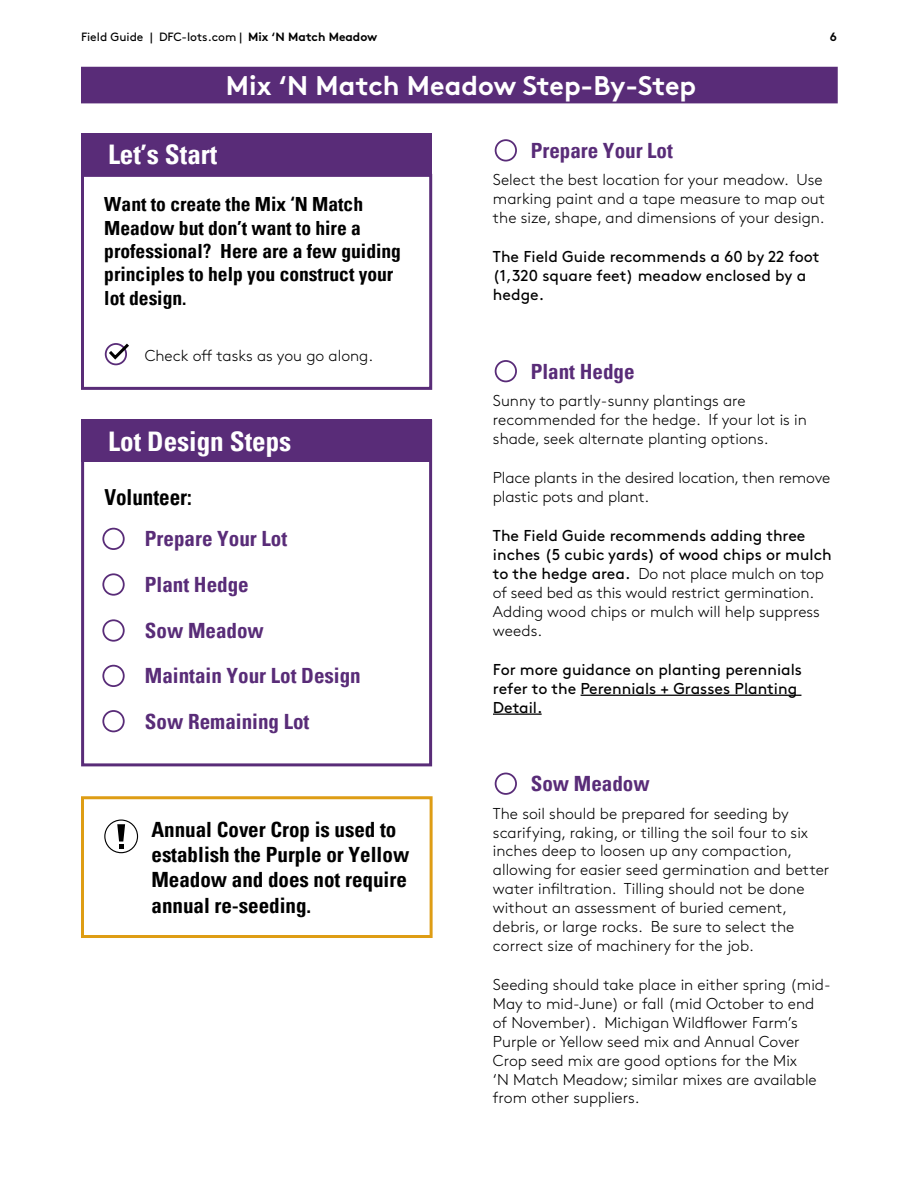
<style>
.page{position:relative;width:918px;height:1188px;background:#fff}
.page>*{position:absolute;margin:0;border:0;box-sizing:border-box;transform-origin:0 0}
.t1{font:700 27px "Brown Pro";color:#fff}
.t2{font:700 condensed 27px "Univers";color:#fff}
.t3{font:700 condensed 22.05px "Univers";color:#000;scale:.95 1}
.t4{font:700 condensed 21px/45.9px "Univers";color:#592c78}
.t5{font:700 condensed 21px/25.2px "Univers";color:#000}
.t6{font:700 condensed 19.5px/23.4px "Univers";color:#000}
.t7{font:300 15.75px/18.9px "Brown Pro";color:#000}
.t8{font:15.75px/18.9px "Brown Pro";color:#000}
.t9{font:12px "Brown Pro";color:#000}
.t10{font:700 12px "Brown Pro";color:#000}
.s1{font-weight:700}
.s2{font-weight:400}
</style>
<div class="page">
<div style="left:81px;top:67px;width:757px;height:36px;background:#592c78"></div>
<div style="left:495px;top:139px;width:22px;height:23px;border:2px solid #592c78;border-radius:50%"></div>
<div style="left:495px;top:360px;width:22px;height:22px;border:2px solid #592c78;border-radius:50%"></div>
<hr style="left:581px;top:695px;width:220px;height:1px;background:#000">
<hr style="left:493px;top:714px;width:49px;height:1px;background:#000">
<div style="left:495px;top:773px;width:22px;height:22px;border:2px solid #592c78;border-radius:50%"></div>
<div style="left:102px;top:665px;width:23px;height:22px;border:2px solid #592c78;border-radius:50%"></div>
<div style="left:102px;top:710px;width:23px;height:22px;border:2px solid #592c78;border-radius:50%"></div>
<div style="left:81px;top:420px;width:351px;height:346px;border:3px solid #592c78"></div>
<div style="left:102px;top:528px;width:23px;height:22px;border:2px solid #592c78;border-radius:50%"></div>
<div style="left:102px;top:573px;width:23px;height:23px;border:2px solid #592c78;border-radius:50%"></div>
<div style="left:81px;top:420px;width:351px;height:42px;background:#592c78"></div>
<div style="left:102px;top:619px;width:23px;height:23px;border:2px solid #592c78;border-radius:50%"></div>
<div style="left:81px;top:174px;width:351px;height:216px;border:3px solid #592c78"></div>
<div style="left:105px;top:343px;width:22px;height:22px;border:2px solid #592c78;border-radius:50%"></div>
<svg style="left:106px;top:343px;width:23px;height:19px"></svg>
<div style="left:81px;top:133px;width:351px;height:42px;background:#592c78"></div>
<div style="left:81px;top:796px;width:352px;height:142px;border:3px solid #de9d14"></div>
<div style="left:104px;top:820px;width:34px;height:33px;border:1px solid #000;border-radius:50%"></div>
<svg style="left:117px;top:824px;width:8px;height:25px"></svg>
<p class="t9" style="left:81px;top:28px;width:298px">Field Guide | DFC-lots.com | <span class="s1">Mix ‘N Match Meadow</span></p>
<p class="t10" style="left:830px;top:27px;width:9px">6</p>
<h1 class="t1" style="left:226px;top:64px;width:472px">Mix ‘N Match Meadow Step-By-Step</h1>
<h3 class="t4" style="left:531px;top:127px;width:144px">Prepare Your Lot</h3>
<p class="t7" style="left:493px;top:169px;width:334px">Select the best location for your meadow. Use marking paint and a tape measure to map out the size, shape, and dimensions of your design.</p>
<p class="t8" style="left:493px;top:246px;width:328px">The Field Guide recommends a 60 by 22 foot (1,320 square feet) meadow enclosed by a hedge.</p>
<h1 class="t2" style="left:108px;top:138px;width:111px">Let’s Start</h1>
<p class="t6" style="left:104px;top:192px;width:298px">Want to create the Mix ‘N Match<br>Meadow but don’t want to hire a professional? Here are a few guiding principles to help you construct your lot design.</p>
<p class="t7" style="left:145px;top:345px;width:230px">Check off tasks as you go along.</p>
<h1 class="t2" style="left:108px;top:424px;width:184px">Lot Design Steps</h1>
<h2 class="t3" style="left:104px;top:483px;width:94px">Volunteer:</h2>
<h3 class="t4" style="left:145px;top:516px;width:144px">Prepare Your Lot<br>Plant Hedge<br>Sow Meadow</h3>
<h3 class="t4" style="left:145px;top:653px;width:217px;line-height:45.3px">Maintain Your Lot Design<br>Sow Remaining Lot</h3>
<h3 class="t5" style="left:152px;top:817px;width:259px">Annual Cover Crop is used to establish the Purple or Yellow<br>Meadow and does not require annual re-seeding.</h3>
<h3 class="t4" style="left:531px;top:348px;width:105px">Plant Hedge</h3>
<p class="t7" style="left:493px;top:390px;width:315px">Sunny to partly-sunny plantings are recommended for the hedge. If your lot is in shade, seek alternate planting options.</p>
<p class="t7" style="left:493px;top:467px;width:339px">Place plants in the desired location, then remove plastic pots and plant.</p>
<p class="t7" style="left:493px;top:525px;width:340px"><span class="s2">The Field Guide recommends adding three inches (5 cubic yards) of wood chips or mulch to the hedge area.</span> Do not place mulch on top of seed bed as this would restrict germination.<br>Adding wood chips or mulch will help suppress weeds.</p>
<p class="t8" style="left:493px;top:659px;width:311px">For more guidance on planting perennials refer to the Perennials + Grasses Planting<br>Detail.</p>
<h3 class="t4" style="left:531px;top:761px;width:121px">Sow Meadow</h3>
<p class="t7" style="left:493px;top:803px;width:338px">The soil should be prepared for seeding by scarifying, raking, or tilling the soil four to six inches deep to loosen up any compaction, allowing for easier seed germination and better water infiltration. Tilling should not be done without an assessment of buried cement, debris, or large rocks. Be sure to select the correct size of machinery for the job.</p>
<p class="t7" style="left:493px;top:974px;width:339px">Seeding should take place in either spring (mid-May to mid-June) or fall (mid October to end of November). Michigan Wildflower Farm’s Purple or Yellow seed mix and Annual Cover Crop seed mix are good options for the Mix<br>‘N Match Meadow; similar mixes are available from other suppliers.</p>
</div>
